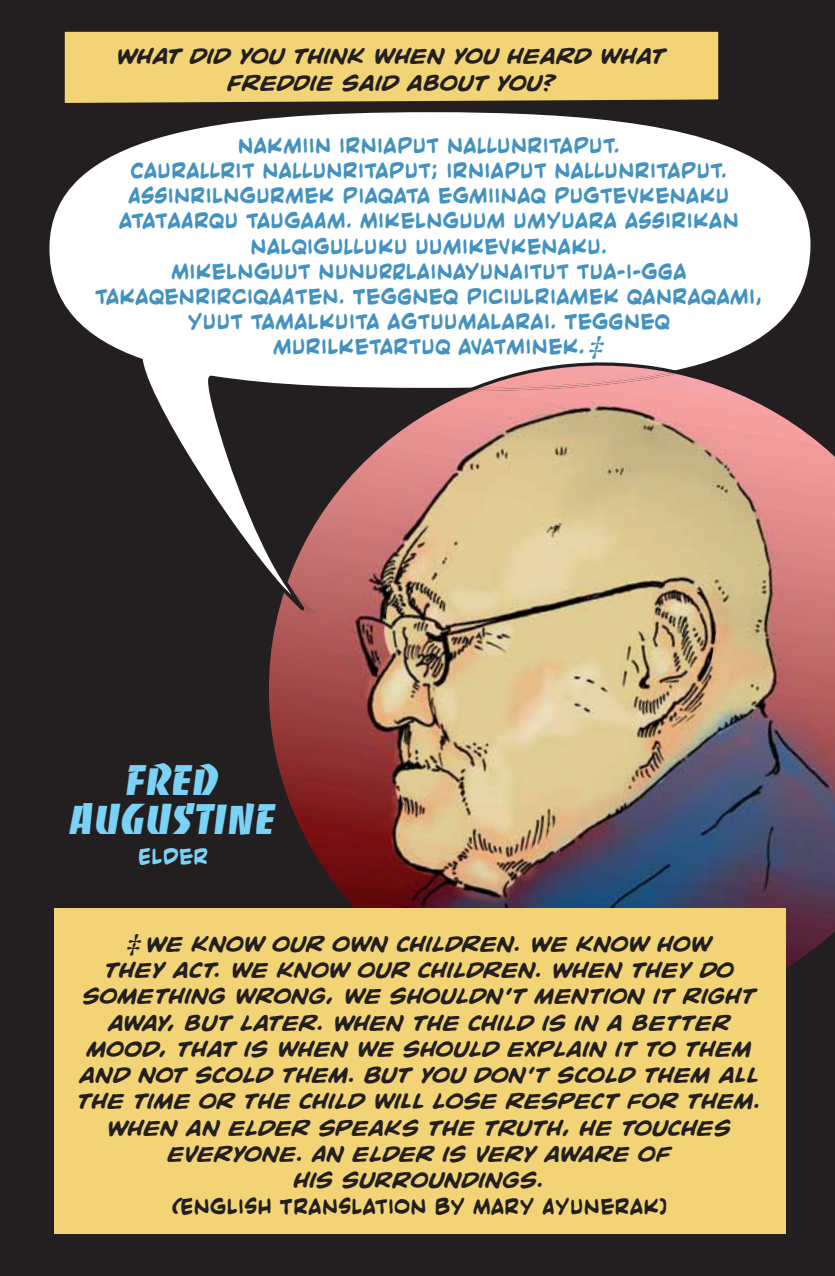
<style>
.page{position:relative;width:835px;height:1276px;background:#231f20}
.page>*{position:absolute;margin:0;border:0;box-sizing:border-box;transform-origin:0 0}
.t1{font:42px/38.5px "Banco Std";color:#7ad2f7;text-align:center}
.t2{font:italic 700 28px "Adobe Caslon Pro";color:#4292c2}
.t3{font:italic 21px/26.2px "CC Rick Veitch";color:#231f20;text-align:center}
.t4{font:21px/25.2px "CC Rick Veitch";color:#4292c2;text-align:center}
.t5{font:21px "CC Rick Veitch";color:#7ad2f7}
.s1{font-family:"Adobe Caslon Pro";font-weight:700;font-size:26.25px}
.s2{font-style:normal}
</style>
<div class="page">
<svg style="left:49px;top:112px;width:762px;height:419px;fill:#fff"></svg>
<div style="left:64px;top:31px;width:655px;height:72px;background:#f2d477"></div>
<img style="left:239px;top:335px;width:596px;height:633px">
<div style="left:54px;top:908px;width:732px;height:326px;background:#f2d477"></div>
<svg style="left:276px;top:576px;width:48px;height:60px;background:#a25959"></svg>
<svg style="left:239px;top:733px;width:41px;height:175px"></svg>
<p class="t3" style="left:116px;top:44px;width:550px">WHAT DID YOU THINK WHEN YOU HEARD WHAT<br>FREDDIE SAID ABOUT YOU?</p>
<p class="t4" style="left:95px;top:133px;width:669px">NAKMIIN IRNIAPUT NALLUNRITAPUT.<br>CAURALLRIT NALLUNRITAPUT; IRNIAPUT NALLUNRITAPUT.<br>ASSINRILNGURMEK PIAQATA EGMIINAQ PUGTEVKENAKU ATATAARQU TAUGAAM. MIKELNGUUM UMYUARA ASSIRIKAN NALQIGULLUKU UUMIKEVKENAKU.<br>MIKELNGUUT NUNURRLAINAYUNAITUT TUA-I-GGA TAKAQENRIRCIQAATEN. TEGGNEQ PICIULRIAMEK QANRAQAMI, YUUT TAMALKUITA AGTUUMALARAI. TEGGNEQ<br>MURILKETARTUQ AVATMINEK.</p>
<h2 class="t2" style="left:589px;top:328px;width:15px">‡</h2>
<h1 class="t1" style="left:70px;top:762px;width:208px">FRED<br>AUGUSTINE</h1>
<p class="t5" style="left:138px;top:845px;width:72px">ELDER</p>
<p class="t3" style="left:77px;top:931px;width:686px"><span class="s1">‡</span> WE KNOW OUR OWN CHILDREN. WE KNOW HOW<br>THEY ACT. WE KNOW OUR CHILDREN. WHEN THEY DO SOMETHING WRONG, WE SHOULDN’T MENTION IT RIGHT AWAY, BUT LATER. WHEN THE CHILD IS IN A BETTER MOOD, THAT IS WHEN WE SHOULD EXPLAIN IT TO THEM AND NOT SCOLD THEM. BUT YOU DON’T SCOLD THEM ALL THE TIME OR THE CHILD WILL LOSE RESPECT FOR THEM.<br>WHEN AN ELDER SPEAKS THE TRUTH, HE TOUCHES EVERYONE. AN ELDER IS VERY AWARE OF<br>HIS SURROUNDINGS.<br>(<span class="s2">ENGLISH TRANSLATION BY MARY AYUNERAK)</span></p>
</div>
